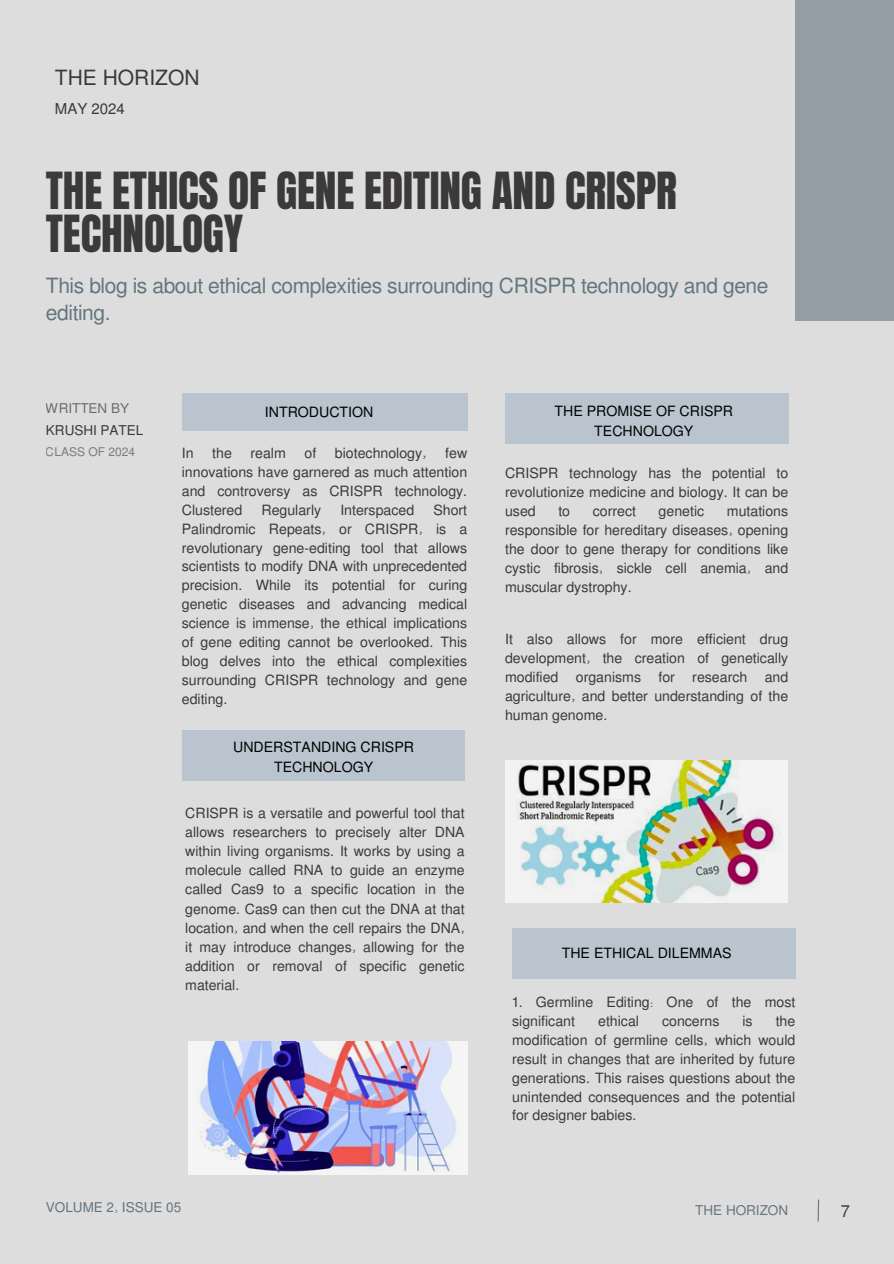
<style>
.page{position:relative;width:894px;height:1264px;background:#fff}
.page>*{position:absolute;margin:0;border:0;box-sizing:border-box;transform-origin:0 0}
.t1{font:43.5px/42.8px "Anton";letter-spacing:-.005em;color:#3b3939}
.t2{font:21px/27px "Mukti";letter-spacing:-.02em;color:#637680}
.t3{font:21px "Mukti";color:#3b3939}
.t4{font:16.5px "Mukti";color:#3b3939}
.t5{font:15px "Mukti";color:#3b3939}
.t6{font:14.1px/18.9px "Mukti";color:#3b3939;text-align:justify}
.t7{font:14.1px/19.6px "Mukti";color:#000;text-align:center}
.t8{font:13.5px/22px "Mukti";color:#3b3939}
.t9{font:13.5px "Mukti";color:#637380}
.t10{font:13.5px "Mukti";color:#637680}
.t11{font:12px "Mukti";color:#3b3939}
</style>
<div class="page">
<div style="left:0;top:0;width:893px;height:1263px;background:#ddd"></div>
<div style="left:795px;top:0;width:98px;height:320px;background:#939da5"></div>
<svg style="left:817px;top:1199px;width:2px;height:23px"></svg>
<img style="left:188px;top:1041px;width:279px;height:132px">
<div style="left:505px;top:393px;width:283px;height:51px;background:#b9c4cf"></div>
<div style="left:512px;top:928px;width:283px;height:51px;background:#b9c4cf"></div>
<img style="left:505px;top:760px;width:282px;height:142px">
<div style="left:182px;top:393px;width:285px;height:38px;background:#b9c4cf"></div>
<div style="left:182px;top:730px;width:282px;height:51px;background:#b9c4cf"></div>
<p class="t3" style="left:55px;top:62px;width:146px">THE HORIZON</p>
<h5 class="t5" style="left:55px;top:98px;width:71px">MAY 2024</h5>
<h4 class="t1" style="left:46px;top:170px;width:632px">THE ETHICS OF GENE EDITING AND CRISPR<br>TECHNOLOGY</h4>
<h5 class="t2" style="left:46px;top:271px;width:723px">This blog is about ethical complexities surrounding CRISPR technology and gene editing.</h5>
<p class="t8" style="left:46px;top:397px;width:99px">WRITTEN BY<br>KRUSHI PATEL</p>
<p class="t11" style="left:46px;top:443px;width:91px">CLASS OF 2024</p>
<h2 class="t6" style="left:182px;top:443px;width:13px">In</h2>
<h2 class="t6" style="left:212px;top:443px;width:21px">the</h2>
<h2 class="t6" style="left:250px;top:443px;width:37px">realm</h2>
<h2 class="t6" style="left:304px;top:443px;width:13px">of</h2>
<h2 class="t6" style="left:335px;top:443px;width:93px">biotechnology,</h2>
<h5 class="t7" style="left:265px;top:401px;width:110px">INTRODUCTION</h5>
<h2 class="t6" style="left:182px;top:443px;width:287px;text-indent:263px">few innovations have garnered as much attention and controversy as CRISPR technology.<br>Clustered</h2>
<h2 class="t6" style="left:182px;top:499px;width:287px;text-indent:251px">Short Palindromic Repeats, or CRISPR, is a revolutionary gene-editing tool that allows scientists to modify DNA with unprecedented precision. While its potential for curing genetic diseases and advancing medical science is immense, the ethical implications of gene editing cannot be overlooked. This blog delves into the ethical complexities surrounding CRISPR technology and gene editing.</h2>
<h2 class="t6" style="left:261px;top:499px;width:61px">Regularly</h2>
<h2 class="t6" style="left:340px;top:499px;width:75px">Interspaced</h2>
<h5 class="t7" style="left:233px;top:736px;width:182px">UNDERSTANDING CRISPR<br>TECHNOLOGY</h5>
<h5 class="t6" style="left:185px;top:802px;width:281px">CRISPR is a versatile and powerful tool that allows researchers to precisely alter DNA within living organisms. It works by using a molecule called RNA to guide an enzyme called Cas9 to a specific location in the genome. Cas9 can then cut the DNA at that location, and when the cell repairs the DNA, it may introduce changes, allowing for the addition or removal of specific genetic material.</h5>
<p class="t9" style="left:46px;top:1197px;width:137px">VOLUME 2, ISSUE 05</p>
<h1 class="t7" style="left:554px;top:401px;width:180px">THE PROMISE OF CRISPR<br>TECHNOLOGY</h1>
<p class="t6" style="left:505px;top:463px;width:284px">CRISPR technology has the potential to revolutionize medicine and biology. It can be used</p>
<p class="t6" style="left:505px;top:501px;width:284px;text-indent:222px">mutations responsible for hereditary diseases, opening the door to gene therapy for conditions like cystic fibrosis, sickle cell anemia, and muscular dystrophy.</p>
<p class="t6" style="left:558px;top:501px;width:13px">to</p>
<p class="t6" style="left:592px;top:501px;width:45px">correct</p>
<p class="t6" style="left:658px;top:501px;width:47px">genetic</p>
<h4 class="t6" style="left:505px;top:629px;width:284px">It also allows for more efficient drug development, the creation of genetically modified organisms for research and agriculture, and better understanding of the human genome.</h4>
<h3 class="t7" style="left:561px;top:942px;width:171px">THE ETHICAL DILEMMAS</h3>
<h4 class="t6" style="left:512px;top:991px;width:284px">1. Germline Editing: One of the most significant</h4>
<h4 class="t6" style="left:512px;top:1010px;width:284px;text-indent:263px">the modification of germline cells, which would result in changes that are inherited by future generations. This raises questions about the unintended consequences and the potential for designer babies.</h4>
<h4 class="t6" style="left:598px;top:1010px;width:42px">ethical</h4>
<h4 class="t6" style="left:662px;top:1010px;width:59px">concerns</h4>
<h4 class="t6" style="left:742px;top:1010px;width:12px">is</h4>
<h4 class="t10" style="left:695px;top:1200px;width:94px">THE HORIZON</h4>
<h4 class="t4" style="left:840px;top:1199px;width:11px">7</h4>
</div>
